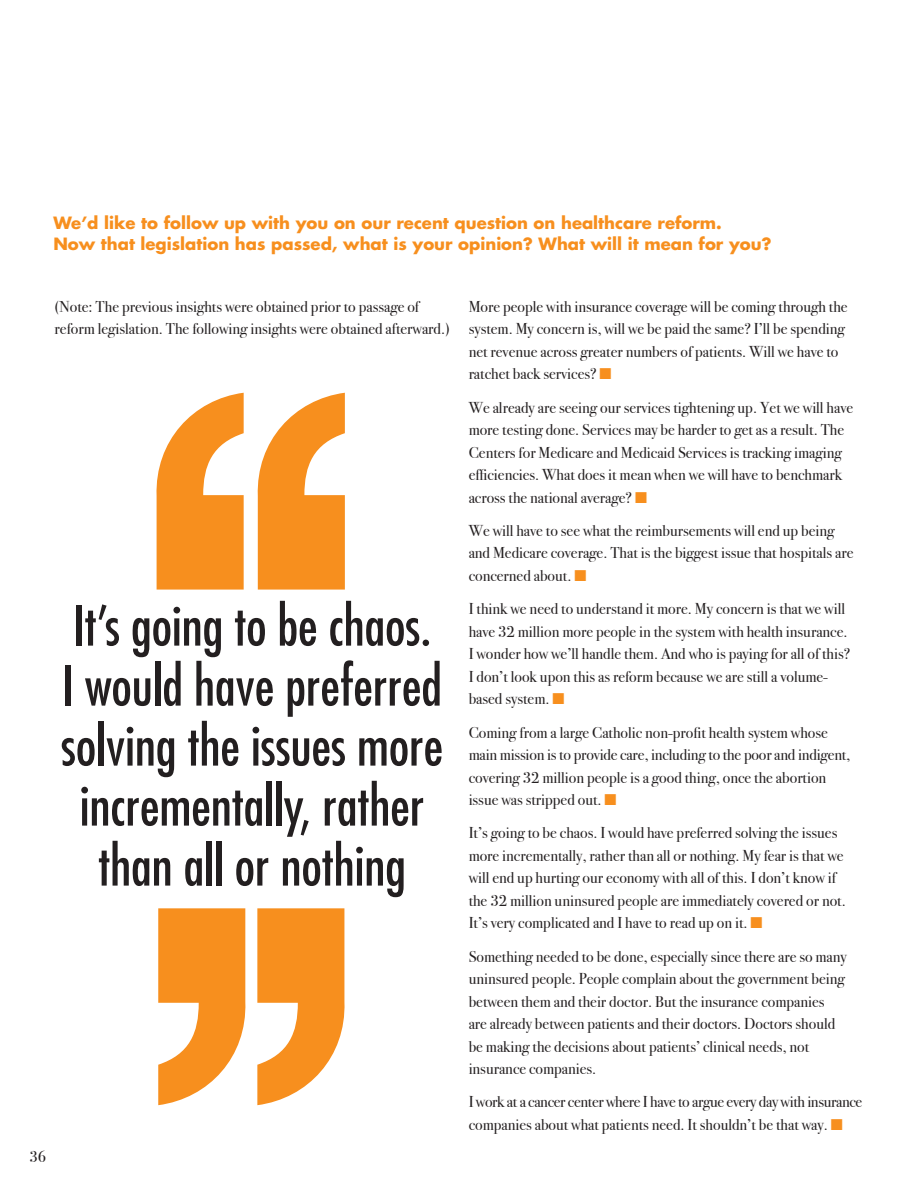
<style>
.page{position:relative;width:918px;height:1188px;background:#fff}
.page>*{position:absolute;margin:0;border:0;box-sizing:border-box;transform-origin:0 0}
.t1{font:condensed 54px/60px "Futura";color:#231f20;text-align:center}
.t2{font:700 16.5px/21px "Futura";color:#f78f1e}
.t3{font:15.75px/22.5px "Bodoni Svty Two ITCTT Book";color:#231f20}
.t4{font:15.75px/22.5px "Bodoni Svty Two ITCTT Book";letter-spacing:-.02em;color:#231f20}
.s1{color:#f78f1e}
</style>
<div class="page">
<svg style="left:158px;top:908px;width:187px;height:197px"></svg>
<svg style="left:157px;top:393px;width:188px;height:197px"></svg>
<p class="t2" style="left:53px;top:212px;width:720px">We’d like to follow up with you on our recent question on healthcare reform.<br>Now that legislation has passed, what is your opinion? What will it mean for you?</p>
<p class="t3" style="left:55px;top:294px;width:397px">(Note: The previous insights were obtained prior to passage of reform legislation. The following insights were obtained afterward.)</p>
<h1 class="t1" style="left:61px;top:594px;width:384px">It’s going to be chaos.<br>I would have preferred solving the issues more incrementally, rather than all or nothing</h1>
<p class="t3" style="left:29px;top:1144px;width:18px">36</p>
<p class="t3" style="left:469px;top:293px;width:381px">More people with insurance coverage will be coming through the system. My concern is, will we be paid the same? I’ll be spending net revenue across greater numbers of patients. Will we have to ratchet back services? <span class="s1">■</span></p>
<p class="t3" style="left:469px;top:394px;width:386px">We already are seeing our services tightening up. Yet we will have more testing done. Services may be harder to get as a result. The Centers for Medicare and Medicaid Services is tracking imaging efficiencies. What does it mean when we will have to benchmark across the national average? <span class="s1">■</span></p>
<p class="t3" style="left:469px;top:518px;width:386px">We will have to see what the reimbursements will end up being and Medicare coverage. That is the biggest issue that hospitals are concerned about. <span class="s1">■</span></p>
<p class="t3" style="left:469px;top:596px;width:383px">I think we need to understand it more. My concern is that we will have 32 million more people in the system with health insurance.<br>I wonder how we’ll handle them. And who is paying for all of this?<br>I don’t look upon this as reform because we are still a volume&shy;based system. <span class="s1">■</span></p>
<p class="t3" style="left:469px;top:719px;width:383px">Coming from a large Catholic non-profit health system whose main mission is to provide care, including to the poor and indigent, covering 32 million people is a good thing, once the abortion issue was stripped out. <span class="s1">■</span></p>
<p class="t3" style="left:469px;top:820px;width:379px">It’s going to be chaos. I would have preferred solving the issues more incrementally, rather than all or nothing. My fear is that we will end up hurting our economy with all of this. I don’t know if the 32 million uninsured people are immediately covered or not.<br>It’s very complicated and I have to read up on it. <span class="s1">■</span></p>
<p class="t3" style="left:469px;top:943px;width:380px">Something needed to be done, especially since there are so many uninsured people. People complain about the government being between them and their doctor. But the insurance companies<br>are already between patients and their doctors. Doctors should be making the decisions about patients’ clinical needs, not insurance companies.</p>
<p class="t4" style="left:469px;top:1089px;width:395px">I work at a cancer center where I have to argue every day with insurance companies about what patients need. It shouldn’t be that way. <span class="s1">■</span></p>
</div>
